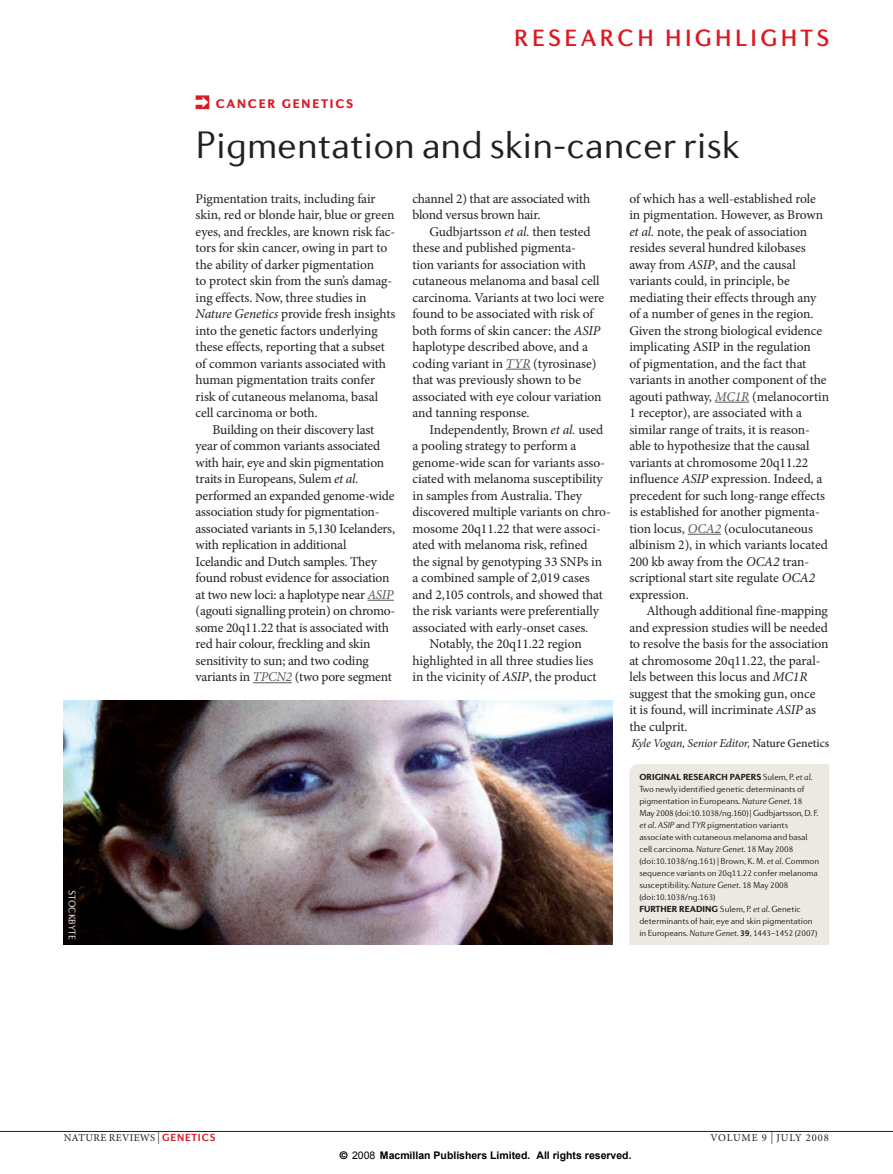
<style>
.page{position:relative;width:893px;height:1174px;background:#fff}
.page>*{position:absolute;margin:0;border:0;box-sizing:border-box;transform-origin:0 0}
.t1{font:300 39px "Diverda Sans LT Std";color:#231f20}
.sectionheader{font:500 24px "Diverda Sans LT Std";letter-spacing:.14em;color:#dc1820}
.bodyindent{font:13.5px/16.5px "Minion Pro";letter-spacing:-.01em;color:#231f20}
.bodyfirst{font:13.5px/16.5px "Minion Pro";letter-spacing:-.005em;color:#231f20}
.ministrap{font:900 12.75px "Diverda Sans LT Std";color:#dc1820}
.author{font:italic 12px "Minion Pro";letter-spacing:-.015em;color:#231f20}
.t2{font:700 10.5px "Arial";color:#000}
.t3{font:10.5px "Minion Pro";letter-spacing:.08em;color:#231f20}
.t4{font:700 10.5px "Diverda Sans LT Std";letter-spacing:.075em;color:#dc1820}
.creditstyle{font:300 9.75px "Diverda Sans LT Std";letter-spacing:-.005em;color:#fff}
.t5{font:300 9px/12px "Diverda Sans LT Std";letter-spacing:-.005em;color:#231f20}
.t6{font:900 9px "Diverda Sans LT Std";color:#231f20}
.s1{font-style:italic}
.s2{font-style:italic;color:#57585a}
.s3{font-weight:500;font-style:normal}
.s4{font-weight:900}
.s5{font-weight:700}
.s6{font-family:"Minion Pro";font-weight:400;color:#231f20}
.s7{font-family:"Minion Pro";font-weight:400;font-size:12px;color:#231f20}
.s8{font-size:12px}
.s9{font-family:"Helvetica"}
.s10{font-weight:400}
</style>
<div class="page">
<hr style="left:0;top:1131px;width:893px;height:1px;background:#231f20">
<svg style="left:367px;top:600px;width:27px;height:1px"></svg>
<hr style="left:253px;top:682px;width:39px;height:1px;background:#57585a">
<svg style="left:506px;top:369px;width:24px;height:1px"></svg>
<hr style="left:715px;top:402px;width:34px;height:1px;background:#57585a">
<hr style="left:688px;top:534px;width:33px;height:1px;background:#57585a">
<div style="left:629px;top:764px;width:200px;height:181px;background:#ece8e2"></div>
<svg style="left:196px;top:95px;width:13px;height:14px"></svg>
<img style="left:64px;top:700px;width:548px;height:244px">
<p class="sectionheader" style="left:514px;top:24px;width:316px">RESEARCH HIGHLIGHTS</p>
<p class="creditstyle" style="left:78px;top:890px;width:51px;rotate:90deg">STOCKBYTE</p>
<p class="ministrap" style="left:216px;top:96px;width:11px">CANCER</p>
<p class="ministrap" style="left:282px;top:96px;width:11px">GENE</p>
<p class="ministrap" style="left:321px;top:96px;width:18px">TICS</p>
<p class="t1" style="left:196px;top:122px;width:545px">Pigmentation and skin-cancer risk</p>
<p class="bodyfirst" style="left:196px;top:190px;width:201px">Pigmentation traits, including fair skin, red or blonde hair, blue or green eyes, and freckles, are known risk fac&shy;tors for skin cancer, owing in part to the ability of darker pigmentation<br>to protect skin from the sun’s damag&shy;ing effects. Now, three studies in <span class="s1">Nature Genetics</span> provide fresh insights into the genetic factors underlying these effects, reporting that a subset of common variants associated with human pigmentation traits confer risk of cutaneous melanoma, basal cell carcinoma or both.</p>
<p class="bodyindent" style="left:196px;top:421px;width:201px;text-indent:17px">Building on their discovery last year of common variants associated with hair, eye and skin pigmentation traits in Europeans, Sulem <span class="s1">et al. </span>performed an expanded genome-wide association study for pigmentation&shy;associated variants in 5,130 Icelanders, with replication in additional Icelandic and Dutch samples. They found robust evidence for association at two new loci: a haplotype near <span class="s2">ASIP </span>(agouti signalling protein) on chromo&shy;some 20q11.22 that is associated with red hair colour, freckling and skin sensitivity to sun; and two coding variants in <span class="s2">TPCN2</span> (two pore segment</p>
<p class="bodyindent" style="left:412px;top:190px;width:179px">channel 2) that are associated with blond versus brown hair.</p>
<p class="bodyindent" style="left:412px;top:223px;width:193px;text-indent:17px">Gudbjartsson <span class="s1">et al.</span> then tested these and published pigmenta-<br>tion variants for association with cutaneous melanoma and basal cell carcinoma. Variants at two loci were found to be associated with risk of both forms of skin cancer: the <span class="s1">ASIP </span>haplotype described above, and a coding variant in <span class="s2">TYR</span> (tyrosinase) that was previously shown to be associated with eye colour variation and tanning response.</p>
<p class="bodyindent" style="left:412px;top:421px;width:200px;text-indent:17px">Independently, Brown <span class="s1">et al.</span> used a pooling strategy to perform a genome-wide scan for variants asso&shy;ciated with melanoma susceptibility in samples from Australia. They discovered multiple variants on chro&shy;mosome 20q11.22 that were associ&shy;ated with melanoma risk, refined<br>the signal by genotyping 33 SNPs in a combined sample of 2,019 cases and 2,105 controls, and showed that the risk variants were preferentially associated with early-onset cases.</p>
<p class="bodyindent" style="left:412px;top:636px;width:186px;text-align:center">Notably, the 20q11.22 region highlighted in all three studies lies in the vicinity of <span class="s1">ASIP</span>, the product</p>
<p class="bodyindent" style="left:629px;top:190px;width:201px">of which has a well-established role in pigmentation. However, as Brown <span class="s1">et al.</span> note, the peak of association resides several hundred kilobases away from <span class="s1">ASIP</span>, and the causal variants could, in principle, be mediating their effects through any of a number of genes in the region.<br>Given the strong biological evidence implicating ASIP in the regulation<br>of pigmentation, and the fact that variants in another component of the agouti pathway, <span class="s2">MC1R</span> (melanocortin 1 receptor), are associated with a similar range of traits, it is reason&shy;able to hypothesize that the causal variants at chromosome 20q11.22 influence <span class="s1">ASIP</span> expression. Indeed, a precedent for such long-range effects is established for another pigmenta&shy;tion locus, <span class="s2">OCA2</span> (oculocutaneous albinism 2), in which variants located 200 kb away from the <span class="s1">OCA2</span> tran&shy;scriptional start site regulate <span class="s1">OCA2 </span>expression.</p>
<p class="bodyindent" style="left:629px;top:603px;width:201px;text-indent:17px">Although additional fine-mapping and expression studies will be needed to resolve the basis for the association at chromosome 20q11.22, the paral&shy;lels between this locus and <span class="s1">MC1R </span>suggest that the smoking gun, once<br>it is found, will incriminate <span class="s1">ASIP</span> as the culprit.</p>
<p class="author" style="left:631px;top:735px;width:199px">Kyle Vogan, Senior Editor, <span class="s3">Nature Genetics</span></p>
<p class="t5" style="left:639px;top:770px;width:181px"><span class="s4">ORIGINAL RESEARCH PAPERS</span> Sulem, P. <span class="s1">et al.<br></span>Two newly identified genetic determinants of pigmentation in Europeans. <span class="s1">Nature Genet.</span> 18<br>May 2008 (doi:10.1038/ng.160) | Gudbjartsson, D. F. <span class="s1">et al. ASIP</span> and <span class="s1">TYR</span> pigmentation variants associate with cutaneous melanoma and basal cell carcinoma. <span class="s1">Nature Genet.</span> 18 May 2008 (doi:10.1038/ng.161) | Brown, K. M. <span class="s1">et al.</span> Common sequence variants on 20q11.22 confer melanoma susceptibility. <span class="s1">Nature Genet.</span> 18 May 2008 (doi:10.1038/ng.163)<br><span class="s4">FURTHER</span></p>
<p class="t6" style="left:679px;top:903px;width:7px">REA</p>
<p class="t6" style="left:696px;top:903px;width:13px">DING</p>
<p class="t5" style="left:639px;top:902px;width:179px;text-indent:81px">Sulem, P. <span class="s1">et al.</span> Genetic determinants of hair, eye and skin pigmentation in Europeans. <span class="s1">Nature Genet.</span> <span class="s5">39</span>, 1443–1452 (2007)</p>
<p class="t3" style="left:64px;top:1130px;width:8px">nat</p>
<p class="t3" style="left:85px;top:1130px;width:38px">ure revie</p>
<p class="t4" style="left:140px;top:1130px;width:77px"><span class="s6">ws</span> <span class="s7">|</span> GENETICS</p>
<p class="t3" style="left:710px;top:1130px;width:120px">volume 9 <span class="s8">|</span> July 2008</p>
<p class="t2" style="left:340px;top:1148px;width:293px"><span class="s9">©</span> <span class="s10">2008</span> Macmillan Publishers Limited. All rights reserved.</p>
</div>
